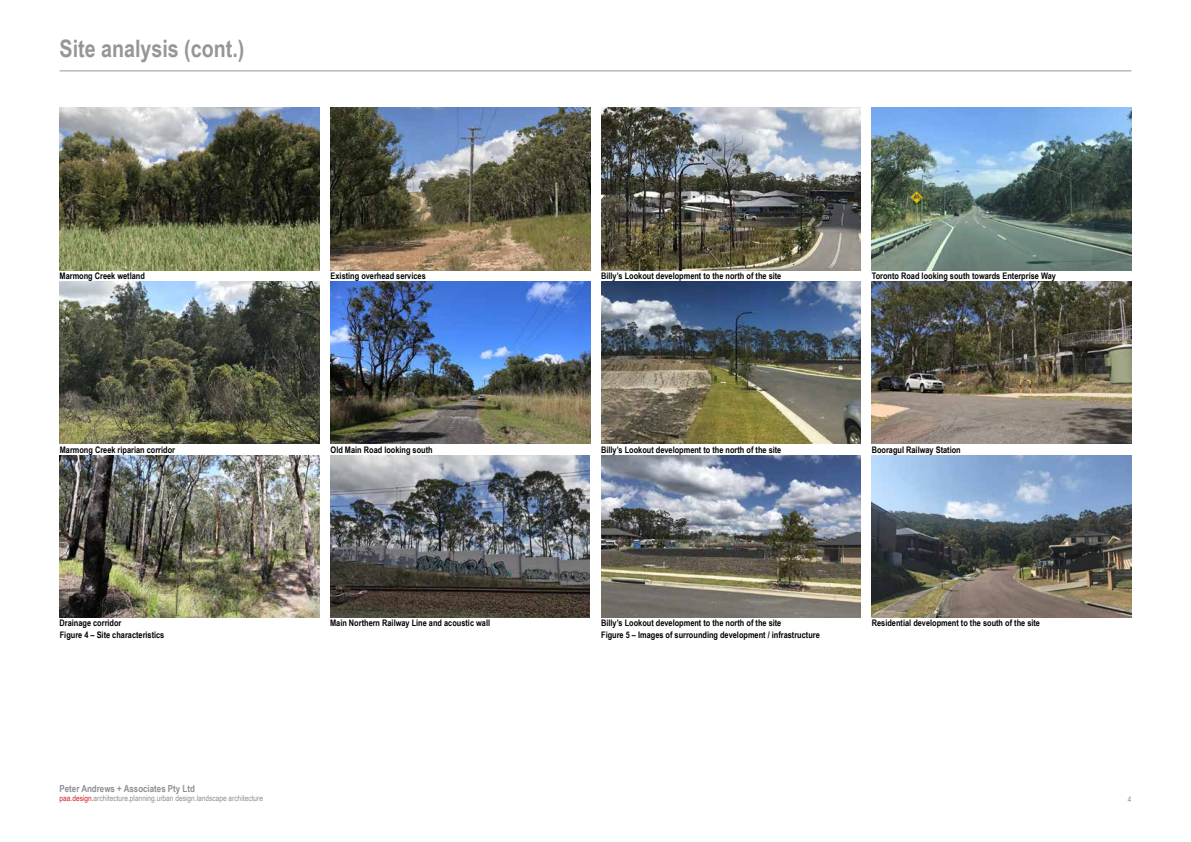
<style>
.page{position:relative;width:1191px;height:842px;background:#fff}
.page>*{position:absolute;margin:0;border:0;box-sizing:border-box;transform-origin:0 0}
.t1{font:700 24px "Arial Narrow";color:#969696}
.t2{font:700 9.7px "Arial Narrow";color:#8e9092}
.t3{font:700 9px "Arial Narrow";color:#000}
.t4{font:8px "Arial Narrow";color:#8e9092}
.s1{color:#d2232a}
</style>
<div class="page">
<hr style="left:60px;top:70px;width:1071px;height:1px;background:#969696">
<img style="left:330px;top:108px;width:260px;height:162px">
<img style="left:330px;top:281px;width:260px;height:163px">
<img style="left:60px;top:108px;width:259px;height:162px">
<img style="left:60px;top:281px;width:259px;height:163px">
<img style="left:60px;top:455px;width:259px;height:162px">
<img style="left:601px;top:108px;width:259px;height:162px">
<img style="left:871px;top:108px;width:260px;height:162px">
<img style="left:330px;top:455px;width:260px;height:162px">
<img style="left:601px;top:281px;width:259px;height:163px">
<img style="left:872px;top:281px;width:259px;height:163px">
<img style="left:601px;top:455px;width:259px;height:162px">
<img style="left:872px;top:455px;width:259px;height:162px">
<h1 class="t1" style="left:60px;top:31px;width:186px">Site analysis (cont.)</h1>
<p class="t3" style="left:60px;top:269px;width:87px">Marmong Creek wetland</p>
<p class="t3" style="left:601px;top:269px;width:182px">Billy’s Lookout development to the north of the site</p>
<p class="t3" style="left:871px;top:269px;width:186px">Toronto Road looking south towards Enterprise Way</p>
<p class="t3" style="left:330px;top:269px;width:97px">Existing overhead services</p>
<p class="t3" style="left:60px;top:443px;width:117px">Marmong Creek riparian corridor</p>
<p class="t3" style="left:330px;top:443px;width:104px">Old Main Road looking south</p>
<p class="t3" style="left:601px;top:443px;width:182px">Billy’s Lookout development to the north of the site</p>
<p class="t3" style="left:871px;top:443px;width:90px">Booragul Railway Station</p>
<p class="t3" style="left:60px;top:616px;width:63px">Drainage corridor</p>
<p class="t3" style="left:330px;top:616px;width:161px">Main Northern Railway Line and acoustic wall</p>
<p class="t3" style="left:601px;top:616px;width:182px">Billy’s Lookout development to the north of the site</p>
<p class="t3" style="left:872px;top:616px;width:170px">Residential development to the south of the site</p>
<p class="t3" style="left:60px;top:628px;width:106px">Figure 4 – Site characteristics</p>
<p class="t3" style="left:601px;top:628px;width:220px">Figure 5 – Images of surrounding development / infrastructure</p>
<p class="t2" style="left:60px;top:781px;width:137px">Peter Andrews + Associates Pty Ltd</p>
<p class="t4" style="left:60px;top:792px;width:205px"><span class="s1">paa.design.</span>architecture.planning.urban design.landscape architecture</p>
<p class="t4" style="left:1127px;top:793px;width:5px">4</p>
</div>
